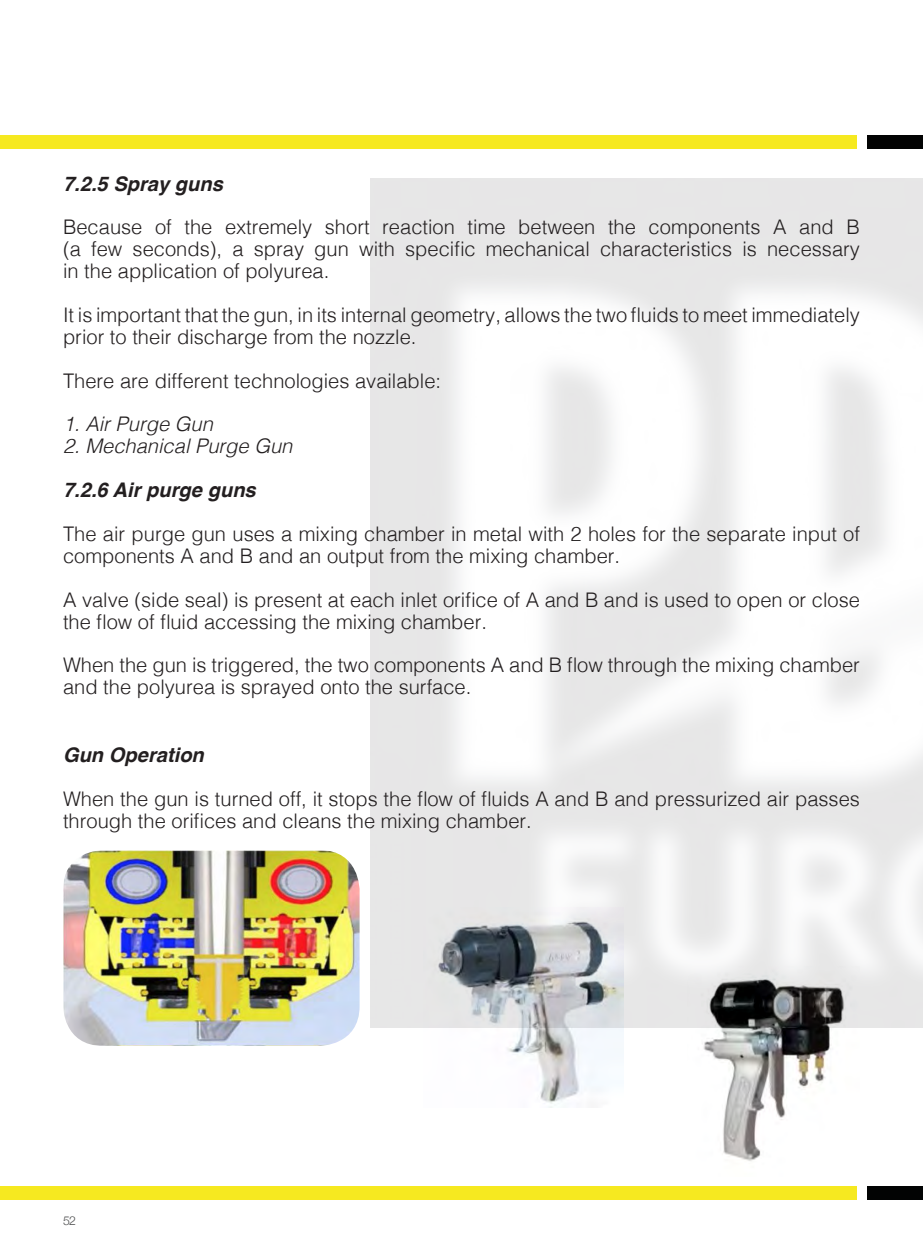
<style>
.page{position:relative;width:923px;height:1241px;background:#fff}
.page>*{position:absolute;margin:0;border:0;box-sizing:border-box;transform-origin:0 0}
.t1{font:300 20.12px/21.9px "Helvetica";color:#231f20}
.t2{font:italic 700 20.12px "Helvetica";color:#231f20}
.t3{font:italic 300 20.12px "Helvetica";color:#231f20}
.t4{font:300 12.25px "Helvetica Neue";color:#4b4c4d}
</style>
<div class="page">
<div style="left:0;top:1185px;width:857px;height:14px;background:#f6e920"></div>
<div style="left:867px;top:1185px;width:56px;height:14px;background:#020303"></div>
<div style="left:0;top:135px;width:857px;height:14px;background:#f6e920"></div>
<div style="left:867px;top:135px;width:56px;height:14px;background:#020303"></div>
<img style="left:63px;top:850px;width:296px;height:195px">
<img style="left:423px;top:907px;width:201px;height:197px">
<img style="left:687px;top:966px;width:173px;height:195px">
<p class="t2" style="left:63px;top:167px;width:161px">7.2.5 Spray guns</p>
<p class="t1" style="left:63px;top:215px;width:798px;text-align:justify">Because of the extremely short reaction time between the components A and B (a few seconds), a spray gun with specific mechanical characteristics is necessary in the application of polyurea.</p>
<p class="t1" style="left:63px;top:302px;width:798px">It is important that the gun, in its internal geometry, allows the two fluids to meet immediately prior to their discharge from the nozzle.</p>
<p class="t1" style="left:63px;top:368px;width:380px">There are different technologies available:</p>
<p class="t3" style="left:63px;top:407px;width:151px">1. Air Purge Gun</p>
<p class="t3" style="left:63px;top:429px;width:231px">2. Mechanical Purge Gun</p>
<p class="t2" style="left:63px;top:473px;width:194px">7.2.6 Air purge guns</p>
<p class="t1" style="left:63px;top:521px;width:798px">The air purge gun uses a mixing chamber in metal with 2 holes for the separate input of components A and B and an output from the mixing chamber.</p>
<p class="t1" style="left:63px;top:587px;width:798px">A valve (side seal) is present at each inlet orifice of A and B and is used to open or close the flow of fluid accessing the mixing chamber.</p>
<p class="t1" style="left:63px;top:652px;width:798px">When the gun is triggered, the two components A and B flow through the mixing chamber and the polyurea is sprayed onto the surface.</p>
<p class="t2" style="left:63px;top:738px;width:142px">Gun Operation</p>
<p class="t1" style="left:63px;top:786px;width:798px">When the gun is turned off, it stops the flow of fluids A and B and pressurized air passes through the orifices and cleans the mixing chamber.</p>
<p class="t4" style="left:63px;top:1209px;width:15px">52</p>
</div>
